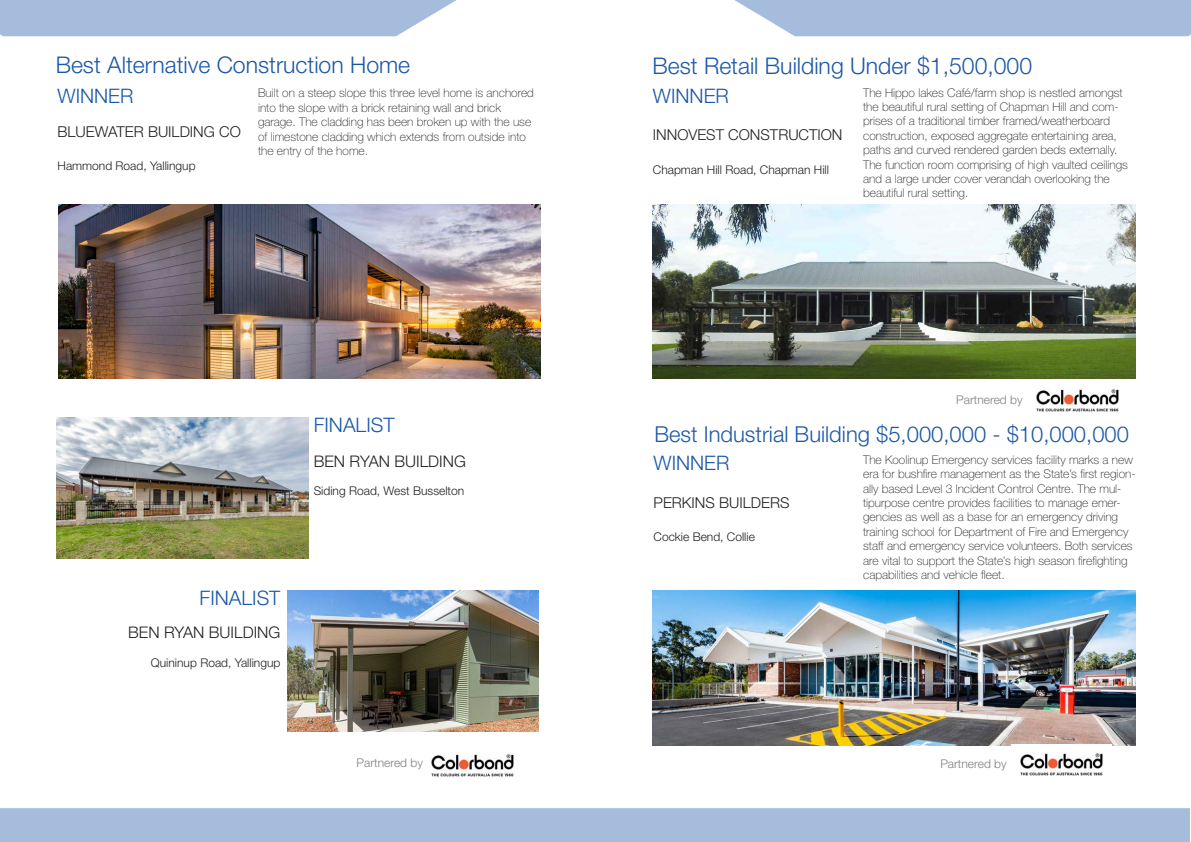
<style>
.page{position:relative;width:1191px;height:842px;background:#fff}
.page>*{position:absolute;margin:0;border:0;box-sizing:border-box;transform-origin:0 0}
.t1{font:300 23px "Helvetica Neue LT Std";color:#1c58a8}
.t2{font:300 22px "Helvetica Neue LT Std";color:#1c58a8}
.t3{font:300 20px "Helvetica Neue LT Std";color:#1c58a8}
.t4{font:300 16px "Helvetica Neue LT Std";color:#231f20}
.t5{font:300 15px "Helvetica Neue LT Std";color:#231f20}
.t6{font:100 12px/14.4px "Helvetica Neue LT Std";color:#231f20}
.t7{font:300 12px "Helvetica Neue LT Std";color:#231f20}
.t8{font:300 12px "Helvetica Neue LT Std";color:#7f8080}
</style>
<div class="page">
<div style="left:0;top:808px;width:1190px;height:34px;background:#a5bcdc"></div>
<svg style="left:0;top:0;width:1191px;height:37px"></svg>
<img style="left:57px;top:417px;width:251px;height:142px">
<img style="left:287px;top:590px;width:251px;height:142px">
<img style="left:431px;top:754px;width:83px;height:23px">
<img style="left:652px;top:204px;width:483px;height:174px">
<img style="left:652px;top:590px;width:483px;height:156px">
<img style="left:58px;top:204px;width:482px;height:174px">
<img style="left:1011px;top:745px;width:100px;height:31px">
<img style="left:1036px;top:389px;width:83px;height:23px">
<p class="t1" style="left:56px;top:51px;width:356px">Best Alternative Construction Home</p>
<p class="t6" style="left:258px;top:86px;width:277px">Built on a steep slope this three level home is anchored into the slope with a brick retaining wall and brick</p>
<p class="t6" style="left:258px;top:115px;width:275px">garage. The cladding has been broken up with the use of limestone cladding which extends from outside into the entry of the home.</p>
<p class="t3" style="left:58px;top:84px;width:77px">WINNER</p>
<p class="t5" style="left:58px;top:122px;width:185px">BLUEWATER BUILDING CO</p>
<p class="t7" style="left:58px;top:159px;width:140px">Hammond Road, Yallingup</p>
<p class="t3" style="left:314px;top:412px;width:82px">FINALIST</p>
<p class="t4" style="left:314px;top:451px;width:154px">BEN RYAN BUILDING</p>
<p class="t7" style="left:314px;top:484px;width:152px">Siding Road, West Busselton</p>
<p class="t3" style="left:200px;top:585px;width:82px">FINALIST</p>
<p class="t4" style="left:128px;top:623px;width:154px">BEN RYAN BUILDING</p>
<p class="t7" style="left:151px;top:655px;width:131px">Quininup Road, Yallingup</p>
<p class="t1" style="left:652px;top:52px;width:381px">Best Retail Building Under $1,500,000</p>
<p class="t6" style="left:863px;top:85px;width:266px">The Hippo lakes Café/farm shop is nestled amongst the beautiful rural setting of Chapman Hill and com&shy;prises of a traditional timber framed/weatherboard construction, exposed aggregate entertaining area, paths and curved rendered garden beds externally.<br>The function room comprising of high vaulted ceilings and a large under cover verandah overlooking the beautiful rural setting.</p>
<p class="t3" style="left:653px;top:84px;width:77px">WINNER</p>
<p class="t5" style="left:653px;top:126px;width:191px">INNOVEST CONSTRUCTION</p>
<p class="t7" style="left:653px;top:162px;width:178px">Chapman Hill Road, Chapman Hill</p>
<p class="t8" style="left:956px;top:392px;width:68px">Partnered by</p>
<p class="t2" style="left:654px;top:420px;width:476px">Best Industrial Building $5,000,000 - $10,000,000</p>
<p class="t6" style="left:863px;top:452px;width:274px">The Koolinup Emergency services facility marks a new era for bushfire management as the State’s first region&shy;ally based Level 3 Incident Control Centre. The mul&shy;tipurpose centre provides facilities to manage emer&shy;gencies as well as a base for an emergency driving training school for Department of Fire and Emergency staff and emergency service volunteers. Both services are vital to support the State’s high season firefighting capabilities and vehicle fleet.</p>
<p class="t3" style="left:653px;top:451px;width:77px">WINNER</p>
<p class="t5" style="left:653px;top:493px;width:137px">PERKINS BUILDERS</p>
<p class="t7" style="left:653px;top:530px;width:103px">Cockie Bend, Collie</p>
<p class="t8" style="left:357px;top:755px;width:68px">Partnered by</p>
<p class="t8" style="left:940px;top:756px;width:68px">Partnered by</p>
</div>
